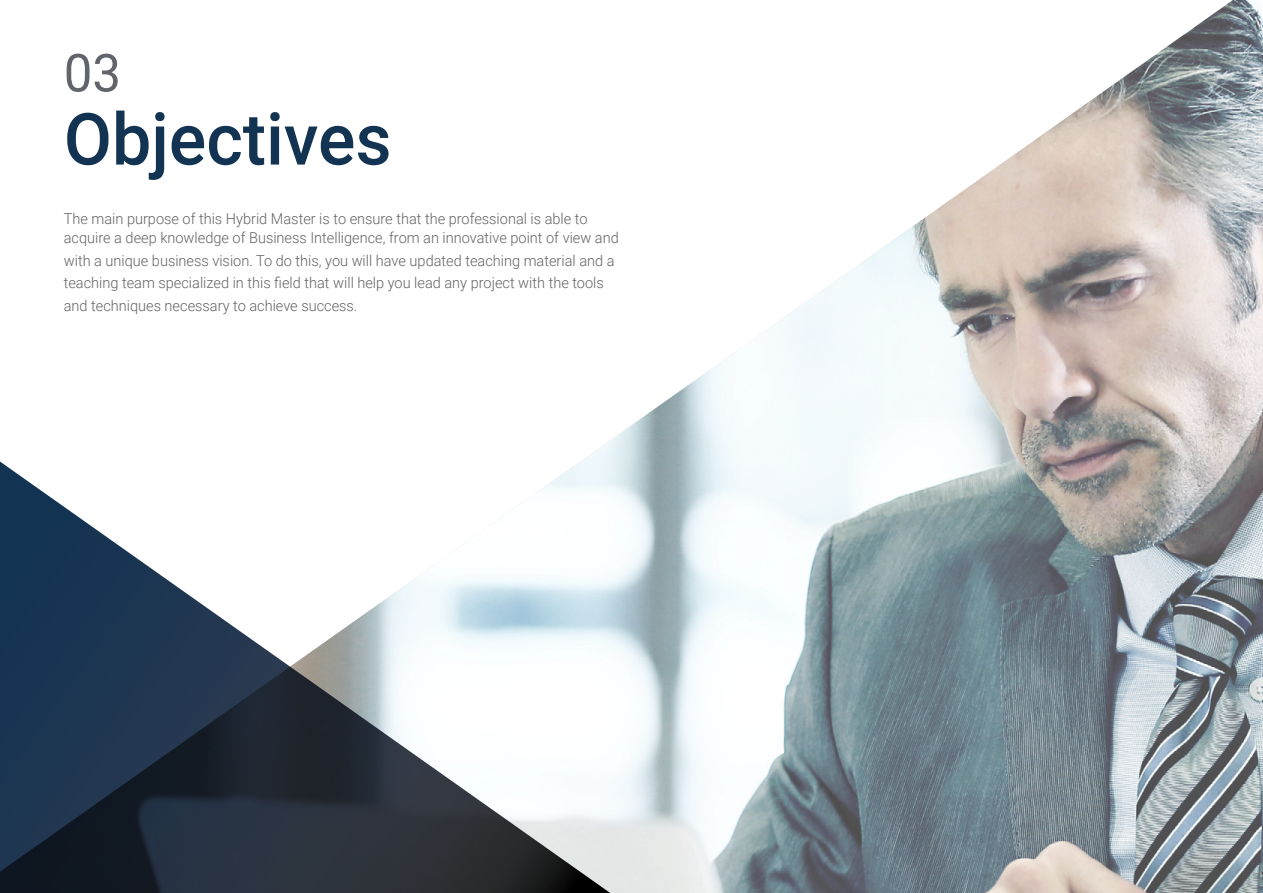
<style>
.page{position:relative;width:1263px;height:893px;background:#fff}
.page>*{position:absolute;margin:0;border:0;box-sizing:border-box;transform-origin:0 0}
.t1{font:500 72px "Roboto";color:#123352}
.t2{font:52.5px "Roboto";color:#61646a}
.t3{font:300 15px/22.5px "Roboto";color:#646363}
</style>
<div class="page">
<img style="left:603px;top:0;width:660px;height:893px">
<svg style="left:0;top:446px;width:640px;height:447px"></svg>
<h2 class="t2" style="left:64px;top:36px;width:59px">03</h2>
<h1 class="t1" style="left:64px;top:89px;width:329px">Objectives</h1>
<p class="t3" style="left:64px;top:208px;width:556px;line-height:19.5px">The main purpose of this Hybrid Master is to ensure that the professional is able to acquire a deep knowledge of Business Intelligence, from an innovative point of view and</p>
<p class="t3" style="left:64px;top:249px;width:552px">with a unique business vision. To do this, you will have updated teaching material and a teaching team specialized in this field that will help you lead any project with the tools and techniques necessary to achieve success.</p>
</div>
